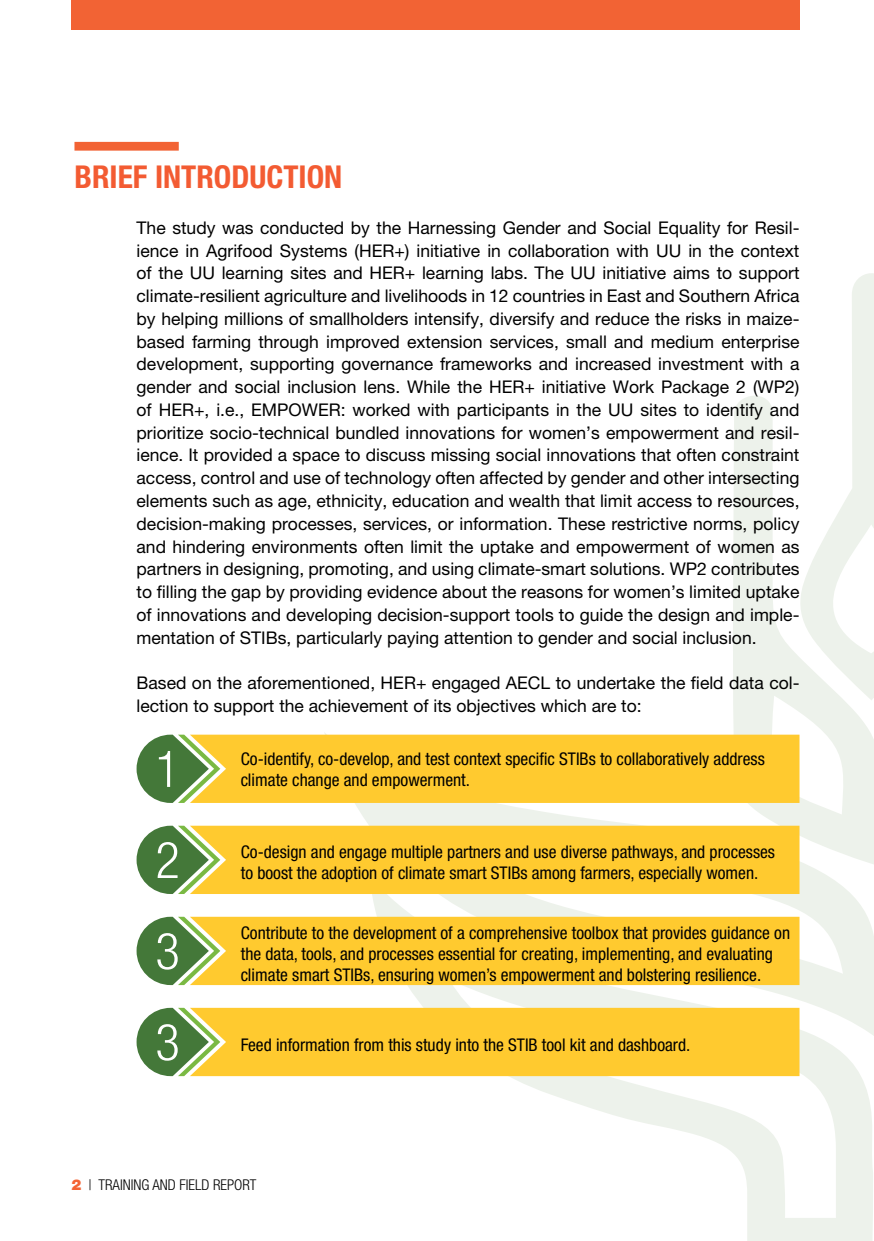
<style>
.page{position:relative;width:874px;height:1241px;background:#fff}
.page>*{position:absolute;margin:0;border:0;box-sizing:border-box;transform-origin:0 0}
.t1{font:300 condensed 50.75px/91px "Helvetica Neue LT Pro";color:#fff;text-align:justify}
.t2{font:700 condensed 31.5px "Helvetica Neue LT Pro";color:#f35b32}
.t3{font:17.5px/22.8px "Helvetica Neue LT Pro";color:#000;text-align:justify}
.t4{font:condensed 17.5px/21px "Helvetica Neue LT Pro";color:#000}
.t5{font:300 condensed 14.88px "Helvetica Neue LT Pro";color:#000}
.s1{font-weight:900;font-stretch:normal;color:#f46435}
</style>
<div class="page">
<div style="left:71px;top:0;width:728px;height:30px;background:#f26334"></div>
<svg style="left:733px;top:396px;width:136px;height:335px;fill:#edf2eb"></svg>
<svg style="left:788px;top:273px;width:85px;height:427px"></svg>
<svg style="left:324px;top:731px;width:549px;height:255px"></svg>
<svg style="left:369px;top:876px;width:504px;height:364px"></svg>
<svg style="left:136px;top:734px;width:663px;height:68px;background:#f0c537"></svg>
<svg style="left:136px;top:825px;width:663px;height:68px;background:#f0c537"></svg>
<svg style="left:136px;top:916px;width:663px;height:68px;background:#f0c637"></svg>
<svg style="left:136px;top:1007px;width:663px;height:68px;background:#f0c638"></svg>
<div style="left:74px;top:142px;width:105px;height:9px;background:#f26334"></div>
<h2 class="t2" style="left:74px;top:158px;width:269px">BRIEF INTRODUCTION</h2>
<p class="t3" style="left:136px;top:216px;width:664px">The study was conducted by the Harnessing Gender and Social Equality for Resil&shy;ience in Agrifood Systems (HER+) initiative in collaboration with UU in the context of the UU learning sites and HER+ learning labs. The UU initiative aims to support climate-resilient agriculture and livelihoods in 12 countries in East and Southern Africa by helping millions of smallholders intensify, diversify and reduce the risks in maize&shy;based farming through improved extension services, small and medium enterprise development, supporting governance frameworks and increased investment with a gender and social inclusion lens. While the HER+ initiative Work Package 2 (WP2) of HER+, i.e., EMPOWER: worked with participants in the UU sites to identify and prioritize socio-technical bundled innovations for women’s empowerment and resil&shy;ience. It provided a space to discuss missing social innovations that often constraint access, control and use of technology often affected by gender and other intersecting elements such as age, ethnicity, education and wealth that limit access to resources, decision-making processes, services, or information. These restrictive norms, policy and hindering environments often limit the uptake and empowerment of women as partners in designing, promoting, and using climate-smart solutions. WP2 contributes to filling the gap by providing evidence about the reasons for women’s limited uptake of innovations and developing decision-support tools to guide the design and imple&shy;mentation of STIBs, particularly paying attention to gender and social inclusion.</p>
<p class="t3" style="left:136px;top:671px;width:664px">Based on the aforementioned, HER+ engaged AECL to undertake the field data col&shy;lection to support the achievement of its objectives which are to:</p>
<h1 class="t1" style="left:155px;top:723px;width:26px">1<br>2<br>3<br>3</h1>
<p class="t4" style="left:241px;top:747px;width:525px">Co-identify, co-develop, and test context specific STIBs to collaboratively address climate change and empowerment.</p>
<p class="t4" style="left:241px;top:841px;width:535px">Co-design and engage multiple partners and use diverse pathways, and processes to boost the adoption of climate smart STIBs among farmers, especially women.</p>
<p class="t4" style="left:241px;top:922px;width:550px">Contribute to the development of a comprehensive toolbox that provides guidance on the data, tools, and processes essential for creating, implementing, and evaluating climate smart STIBs, ensuring women’s empowerment and bolstering resilience.</p>
<p class="t4" style="left:241px;top:1034px;width:451px">Feed information from this study into the STIB tool kit and dashboard.</p>
<p class="t5" style="left:71px;top:1175px;width:186px"><span class="s1">2</span> | TRAINING AND FIELD REPORT</p>
</div>
